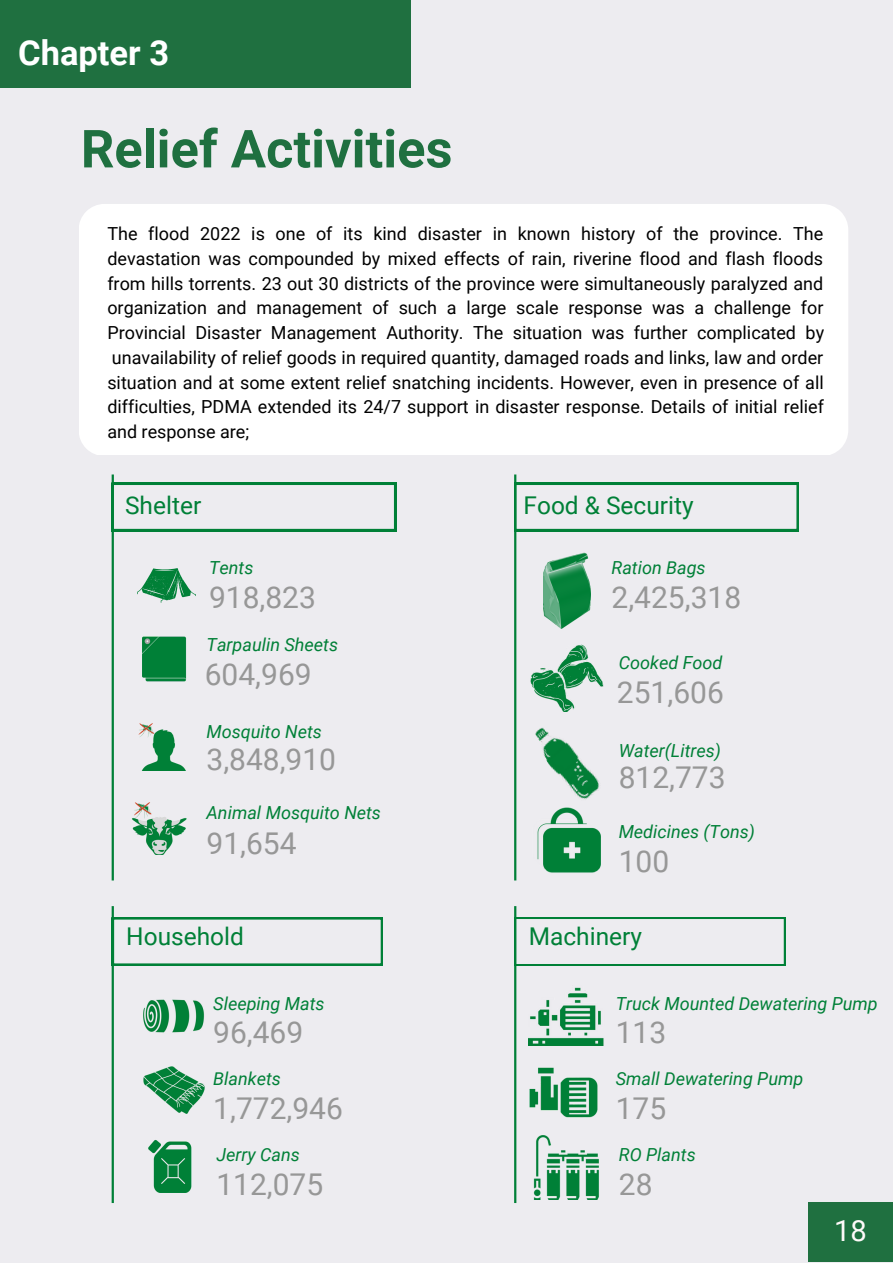
<style>
.page{position:relative;width:893px;height:1264px;background:#fff}
.page>*{position:absolute;margin:0;border:0;box-sizing:border-box;transform-origin:0 0}
.t1{font:700 52.5px "Roboto";color:#1f7040}
.t2{font:700 34.5px "Roboto";color:#fff}
.t3{font:30px "Roboto";color:#979797}
.t4{font:29.1px "Roboto";color:#fffafa}
.t5{font:24.45px "Roboto";color:#008037}
.t6{font:18px/24.8px "Roboto";color:#000;text-align:justify}
.t7{font:italic 18px "Roboto";color:#008037}
</style>
<div class="page">
<div style="left:0;top:0;width:892px;height:1262px;background:#edecf0"></div>
<div style="left:0;top:0;width:410px;height:88px;background:#1f7040"></div>
<div style="left:808px;top:1201px;width:84px;height:60px;background:#1f7040"></div>
<div style="left:79px;top:204px;width:769px;height:251px;background:#fff"></div>
<hr style="left:514px;top:906px;width:2px;height:296px;background:#008037">
<svg style="left:516px;top:917px;width:269px;height:48px"></svg>
<img style="left:530px;top:1067px;width:67px;height:50px">
<hr style="left:514px;top:474px;width:2px;height:406px;background:#008037">
<svg style="left:516px;top:483px;width:282px;height:48px"></svg>
<img style="left:543px;top:552px;width:47px;height:76px">
<img style="left:530px;top:644px;width:73px;height:67px">
<img style="left:535px;top:727px;width:64px;height:72px">
<img style="left:537px;top:807px;width:63px;height:66px">
<img style="left:528px;top:987px;width:76px;height:58px">
<img style="left:533px;top:1135px;width:66px;height:64px">
<hr style="left:112px;top:906px;width:2px;height:296px;background:#008037">
<svg style="left:114px;top:917px;width:269px;height:48px"></svg>
<svg style="left:114px;top:483px;width:282px;height:48px"></svg>
<hr style="left:112px;top:474px;width:2px;height:406px;background:#008037">
<svg style="left:137px;top:568px;width:59px;height:35px"></svg>
<img style="left:142px;top:636px;width:45px;height:45px">
<img style="left:139px;top:723px;width:47px;height:47px">
<img style="left:132px;top:802px;width:55px;height:52px">
<img style="left:143px;top:999px;width:61px;height:34px">
<img style="left:143px;top:1066px;width:62px;height:48px">
<img style="left:148px;top:1140px;width:44px;height:52px">
<h2 class="t2" style="left:18px;top:33px;width:152px">Chapter 3</h2>
<h1 class="t1" style="left:81px;top:119px;width:373px">Relief Activities</h1>
<p class="t6" style="left:107px;top:222px;width:718px">The flood 2022 is one of its kind disaster in known history of the province. The devastation was compounded by mixed effects of rain, riverine flood and flash floods from hills torrents. 23 out 30 districts of the province were simultaneously paralyzed and organization and management of such a large scale response was a challenge for Provincial Disaster Management Authority. The situation was further complicated by unavailability of relief goods in required quantity, damaged roads and links, law and order situation and at some extent relief snatching incidents. However, even in presence of all difficulties, PDMA extended its 24/7 support in disaster response. Details of initial relief and response are;</p>
<h3 class="t5" style="left:125px;top:491px;width:78px">Shelter</h3>
<p class="t7" style="left:209px;top:557px;width:46px">Tents</p>
<h3 class="t3" style="left:209px;top:580px;width:108px">918,823</h3>
<p class="t7" style="left:206px;top:634px;width:133px">Tarpaulin Sheets</p>
<h3 class="t3" style="left:205px;top:657px;width:108px">604,969</h3>
<p class="t7" style="left:206px;top:721px;width:117px">Mosquito Nets</p>
<h3 class="t3" style="left:206px;top:742px;width:131px">3,848,910</h3>
<p class="t7" style="left:206px;top:802px;width:176px">Animal Mosquito Nets</p>
<h3 class="t3" style="left:206px;top:826px;width:91px">91,654</h3>
<h3 class="t5" style="left:126px;top:922px;width:119px">Household</h3>
<p class="t7" style="left:213px;top:993px;width:113px">Sleeping Mats</p>
<h3 class="t3" style="left:213px;top:1015px;width:91px">96,469</h3>
<p class="t7" style="left:213px;top:1068px;width:69px">Blankets</p>
<h3 class="t3" style="left:213px;top:1091px;width:131px">1,772,946</h3>
<p class="t7" style="left:216px;top:1144px;width:85px">Jerry Cans</p>
<h3 class="t3" style="left:216px;top:1166px;width:108px">112,075</h3>
<h3 class="t5" style="left:523px;top:491px;width:172px">Food &amp; Security</h3>
<p class="t7" style="left:611px;top:557px;width:96px">Ration Bags</p>
<h3 class="t3" style="left:611px;top:580px;width:131px">2,425,318</h3>
<p class="t7" style="left:618px;top:652px;width:105px">Cooked Food</p>
<h3 class="t3" style="left:617px;top:675px;width:108px">251,606</h3>
<p class="t7" style="left:618px;top:739px;width:104px">Water(Litres)</p>
<h3 class="t3" style="left:618px;top:760px;width:108px">812,773</h3>
<p class="t7" style="left:618px;top:821px;width:138px">Medicines (Tons)</p>
<h3 class="t3" style="left:618px;top:844px;width:52px">100</h3>
<h3 class="t5" style="left:528px;top:922px;width:115px">Machinery</h3>
<p class="t7" style="left:615px;top:993px;width:263px">Truck Mounted Dewatering Pump</p>
<h3 class="t3" style="left:615px;top:1015px;width:52px">113</h3>
<p class="t7" style="left:615px;top:1068px;width:189px">Small Dewatering Pump</p>
<h3 class="t3" style="left:615px;top:1091px;width:52px">175</h3>
<p class="t7" style="left:618px;top:1144px;width:78px">RO Plants</p>
<h3 class="t3" style="left:618px;top:1166px;width:35px">28</h3>
<h3 class="t4" style="left:834px;top:1214px;width:34px">18</h3>
</div>
